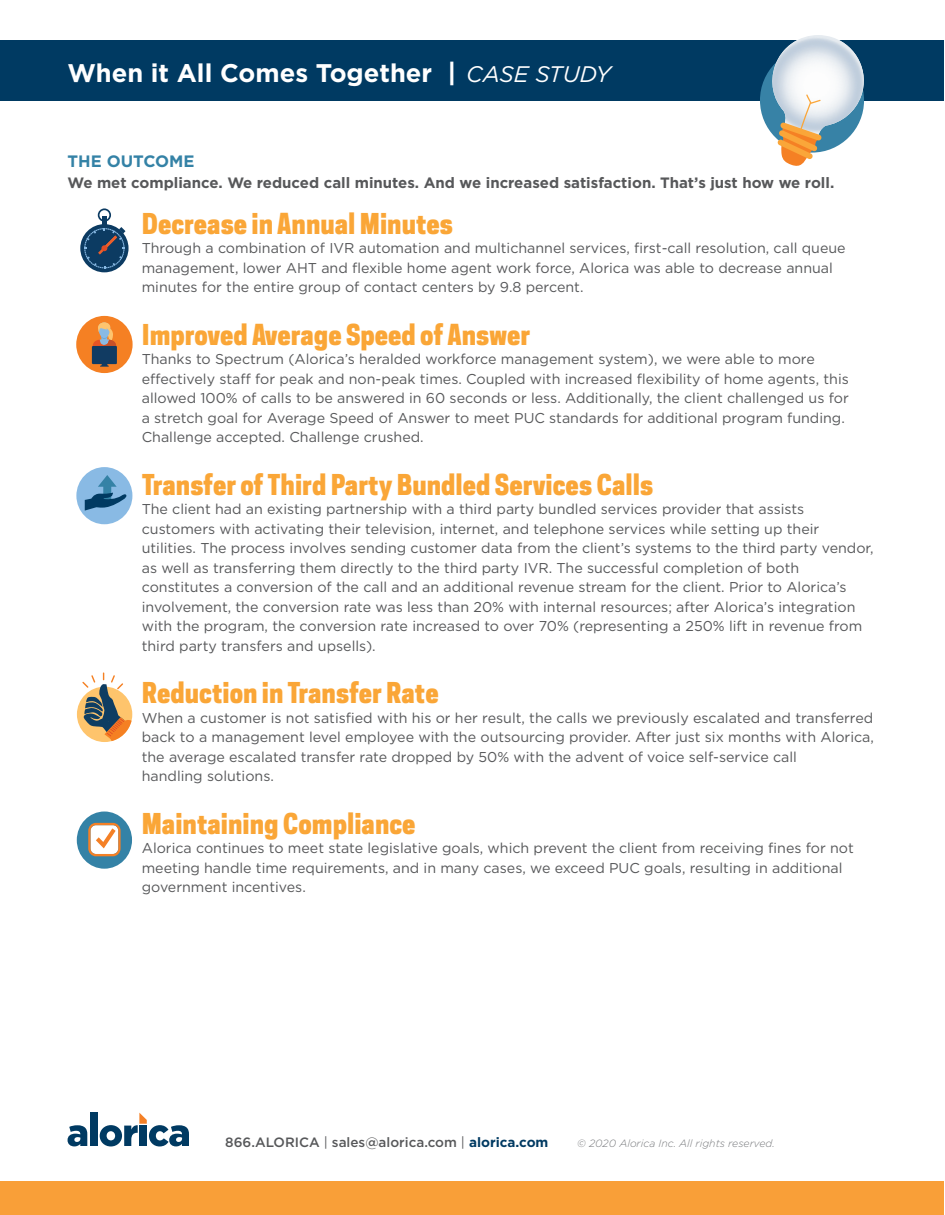
<style>
.page{position:relative;width:945px;height:1215px;background:#fff}
.page>*{position:absolute;margin:0;border:0;box-sizing:border-box;transform-origin:0 0}
.t1{font:800 27px "Polaris Condensed";color:#faa637}
.t2{font:700 25.5px "Gotham";color:#fff}
.t3{font:700 16.5px "Gotham";color:#3482a6}
.t4{font:700 15px "Gotham";color:#57585a}
.t5{font:14.25px/19.5px "Gotham";color:#57585a}
.t6{font:500 13.5px "Gotham";color:#57585a}
.t7{font:italic 300 10.5px "Gotham";color:#787a7d}
.s1{font-weight:400;font-style:italic;font-size:22.5px}
.s2{font-weight:400}
.s3{font-weight:700;color:#003a62}
</style>
<div class="page">
<div style="left:1px;top:40px;width:943px;height:61px;background:#003a62"></div>
<div style="left:760px;top:48px;width:104px;height:105px;background:#3782a6;border-radius:50%"></div>
<svg style="left:769px;top:35px;width:95px;height:131px"></svg>
<div style="left:1px;top:1181px;width:943px;height:34px;background:#f99f38"></div>
<svg style="left:68px;top:1125px;width:19px;height:21px"></svg>
<div style="left:90px;top:1113px;width:7px;height:33px;background:#003a62"></div>
<svg style="left:100px;top:1113px;width:89px;height:33px"></svg>
<svg style="left:80px;top:224px;width:49px;height:48px"></svg>
<svg style="left:84px;top:208px;width:42px;height:60px"></svg>
<div style="left:76px;top:316px;width:57px;height:57px;background:#f58023;border-radius:50%"></div>
<svg style="left:92px;top:322px;width:25px;height:45px"></svg>
<div style="left:77px;top:687px;width:55px;height:55px;background:#fec46c;border-radius:50%"></div>
<svg style="left:82px;top:672px;width:50px;height:70px"></svg>
<div style="left:77px;top:812px;width:55px;height:57px;background:#3482a6;border-radius:50%"></div>
<svg style="left:88px;top:823px;width:33px;height:33px"></svg>
<div style="left:76px;top:467px;width:56px;height:57px;background:#89bae4;border-radius:50%"></div>
<svg style="left:85px;top:475px;width:43px;height:36px"></svg>
<p class="t2" style="left:68px;top:56px;width:545px">When it All Comes Together | <span class="s1">CASE STUDY</span></p>
<p class="t3" style="left:68px;top:150px;width:129px">THE OUTCOME</p>
<p class="t4" style="left:68px;top:172px;width:768px">We met compliance. We reduced call minutes. And we increased satisfaction. That’s just how we roll.</p>
<p class="t1" style="left:142px;top:205px;width:313px">Decrease in Annual Minutes</p>
<p class="t5" style="left:142px;top:238px;width:705px">Through a combination of IVR automation and multichannel services, first-call resolution, call queue management, lower AHT and flexible home agent work force, Alorica was able to decrease annual</p>
<p class="t5" style="left:142px;top:277px;width:443px">minutes for the entire group of contact centers by 9.8 percent.</p>
<p class="t1" style="left:142px;top:316px;width:390px">Improved Average Speed of Answer</p>
<p class="t5" style="left:142px;top:349px;width:675px">Thanks to Spectrum (Alorica’s heralded workforce management system), we were able to more</p>
<p class="t5" style="left:142px;top:369px;width:709px">effectively staff for peak and non-peak times. Coupled with increased flexibility of home agents, this allowed 100% of calls to be answered in 60 seconds or less. Additionally, the client challenged us for</p>
<p class="t5" style="left:142px;top:408px;width:705px">a stretch goal for Average Speed of Answer to meet PUC standards for additional program funding.</p>
<p class="t5" style="left:142px;top:427px;width:284px">Challenge accepted. Challenge crushed.</p>
<p class="t1" style="left:142px;top:466px;width:513px">Transfer of Third Party Bundled Services Calls</p>
<p class="t5" style="left:142px;top:499px;width:664px">The client had an existing partnership with a third party bundled services provider that assists</p>
<p class="t5" style="left:142px;top:519px;width:679px">customers with activating their television, internet, and telephone services while setting up their</p>
<p class="t5" style="left:142px;top:538px;width:733px">utilities. The process involves sending customer data from the client’s systems to the third party vendor, as well as transferring them directly to the third party IVR. The successful completion of both</p>
<p class="t5" style="left:142px;top:577px;width:722px">constitutes a conversion of the call and an additional revenue stream for the client. Prior to Alorica’s involvement, the conversion rate was less than 20% with internal resources; after Alorica’s integration with the program, the conversion rate increased to over 70% (representing a 250% lift in revenue from third party transfers and upsells).</p>
<p class="t1" style="left:142px;top:675px;width:298px">Reduction in Transfer Rate</p>
<p class="t5" style="left:142px;top:708px;width:734px;text-align:justify">When a customer is not satisfied with his or her result, the calls we previously escalated and transferred back to a management level employee with the outsourcing provider. After just six months with Alorica, the average escalated transfer rate dropped by 50% with the advent of voice self-service call</p>
<p class="t5" style="left:142px;top:766px;width:134px">handling solutions.</p>
<p class="t1" style="left:142px;top:805px;width:275px">Maintaining Compliance</p>
<p class="t5" style="left:142px;top:838px;width:714px">Alorica continues to meet state legislative goals, which prevent the client from receiving fines for not meeting handle time requirements, and in many cases, we exceed PUC goals, resulting in additional government incentives.</p>
<p class="t6" style="left:225px;top:1134px;width:325px">866.ALORICA <span class="s2">|</span> sales@alorica.com <span class="s2">|</span> <span class="s3">alorica.com</span></p>
<p class="t7" style="left:577px;top:1137px;width:199px">© 2020 Alorica Inc. All rights reserved.</p>
</div>
